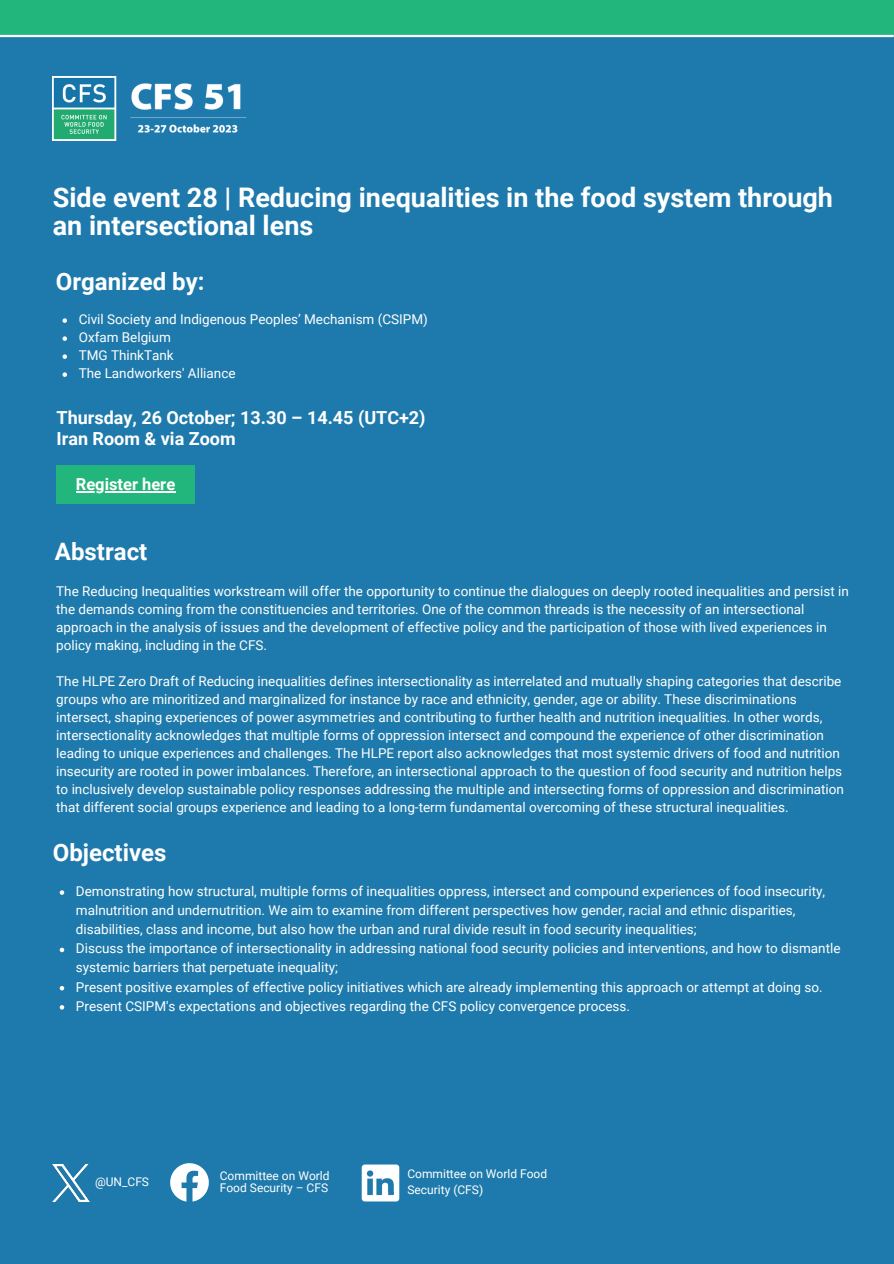
<style>
.page{position:relative;width:894px;height:1264px;background:#fff}
.page>*{position:absolute;margin:0;border:0;box-sizing:border-box;transform-origin:0 0}
.t1{font:700 27px/28.2px "Roboto";color:#fff}
.t2{font:700 24px "Roboto";color:#fff}
.t3{font:700 18px "Roboto";color:#fff}
.t4{font:700 16.5px "Roboto";color:#fff}
.t5{font:13.5px/18px "Roboto";color:#fff}
.t6{font:12px/16px "Roboto";color:#fff}
</style>
<div class="page">
<div style="left:0;top:0;width:893px;height:1263px;background:#1e7aac"></div>
<div style="left:0;top:0;width:893px;height:36px;background:#23b67c"></div>
<hr style="left:0;top:35px;width:893px;height:2px;background:#fff">
<img style="left:53px;top:76px;width:194px;height:65px">
<div style="left:57px;top:465px;width:138px;height:38px;background:#23b67c"></div>
<hr style="left:76px;top:491px;width:99px;height:1px;background:#fff">
<svg style="left:62px;top:318px;width:5px;height:5px"></svg>
<svg style="left:62px;top:336px;width:5px;height:5px"></svg>
<svg style="left:62px;top:354px;width:5px;height:5px"></svg>
<svg style="left:62px;top:372px;width:5px;height:5px"></svg>
<svg style="left:60px;top:890px;width:4px;height:4px"></svg>
<svg style="left:60px;top:947px;width:4px;height:5px"></svg>
<svg style="left:60px;top:986px;width:4px;height:4px"></svg>
<svg style="left:60px;top:1005px;width:4px;height:4px"></svg>
<img style="left:361px;top:1164px;width:38px;height:38px">
<img style="left:171px;top:1163px;width:38px;height:38px">
<img style="left:53px;top:1164px;width:36px;height:37px">
<p class="t1" style="left:53px;top:183px;width:781px">Side event 28 | Reducing inequalities in the food system through an intersectional lens</p>
<p class="t2" style="left:56px;top:268px;width:150px">Organized by:</p>
<p class="t5" style="left:79px;top:310px;width:350px">Civil Society and Indigenous Peoples’ Mechanism (CSIPM)</p>
<p class="t5" style="left:79px;top:328px;width:94px">Oxfam Belgium</p>
<p class="t5" style="left:79px;top:346px;width:97px">TMG ThinkTank</p>
<p class="t5" style="left:79px;top:364px;width:158px">The Landworkers' Alliance</p>
<p class="t3" style="left:57px;top:407px;width:370px">Thursday, 26 October; 13.30 – 14.45 (UTC+2)</p>
<p class="t3" style="left:57px;top:428px;width:180px">Iran Room &amp; via Zoom</p>
<p class="t4" style="left:76px;top:475px;width:101px">Register here</p>
<p class="t2" style="left:55px;top:537px;width:94px">Abstract</p>
<p class="t5" style="left:56px;top:582px;width:794px">The Reducing Inequalities workstream will offer the opportunity to continue the dialogues on deeply rooted inequalities and persist in the demands coming from the constituencies and territories. One of the common threads is the necessity of an intersectional approach in the analysis of issues and the development of effective policy and the participation of those with lived experiences in policy making, including in the CFS.</p>
<p class="t5" style="left:56px;top:672px;width:789px">The HLPE Zero Draft of Reducing inequalities defines intersectionality as interrelated and mutually shaping categories that describe groups who are minoritized and marginalized for instance by race and ethnicity, gender, age or ability. These discriminations intersect, shaping experiences of power asymmetries and contributing to further health and nutrition inequalities. In other words, intersectionality acknowledges that multiple forms of oppression intersect and compound the experience of other discrimination leading to unique experiences and challenges. The HLPE report also acknowledges that most systemic drivers of food and nutrition insecurity are rooted in power imbalances. Therefore, an intersectional approach to the question of food security and nutrition helps to inclusively develop sustainable policy responses addressing the multiple and intersecting forms of oppression and discrimination that different social groups experience and leading to a long-term fundamental overcoming of these structural inequalities.</p>
<p class="t2" style="left:53px;top:838px;width:115px">Objectives</p>
<p class="t5" style="left:76px;top:881px;width:750px;line-height:19.2px">Demonstrating how structural, multiple forms of inequalities oppress, intersect and compound experiences of food insecurity, malnutrition and undernutrition. We aim to examine from different perspectives how gender, racial and ethnic disparities, disabilities, class and income, but also how the urban and rural divide result in food security inequalities;</p>
<p class="t5" style="left:76px;top:939px;width:765px;line-height:19.2px">Discuss the importance of intersectionality in addressing national food security policies and interventions, and how to dismantle systemic barriers that perpetuate inequality;</p>
<p class="t5" style="left:76px;top:978px;width:748px">Present positive examples of effective policy initiatives which are already implementing this approach or attempt at doing so.</p>
<p class="t5" style="left:76px;top:997px;width:555px">Present CSIPM's expectations and objectives regarding the CFS policy convergence process.</p>
<p class="t6" style="left:95px;top:1173px;width:56px">@UN_CFS</p>
<p class="t6" style="left:220px;top:1170px;width:111px;line-height:12px">Committee on World<br>Food Security – CFS</p>
<p class="t6" style="left:407px;top:1166px;width:141px">Committee on World Food<br>Security (CFS)</p>
</div>
